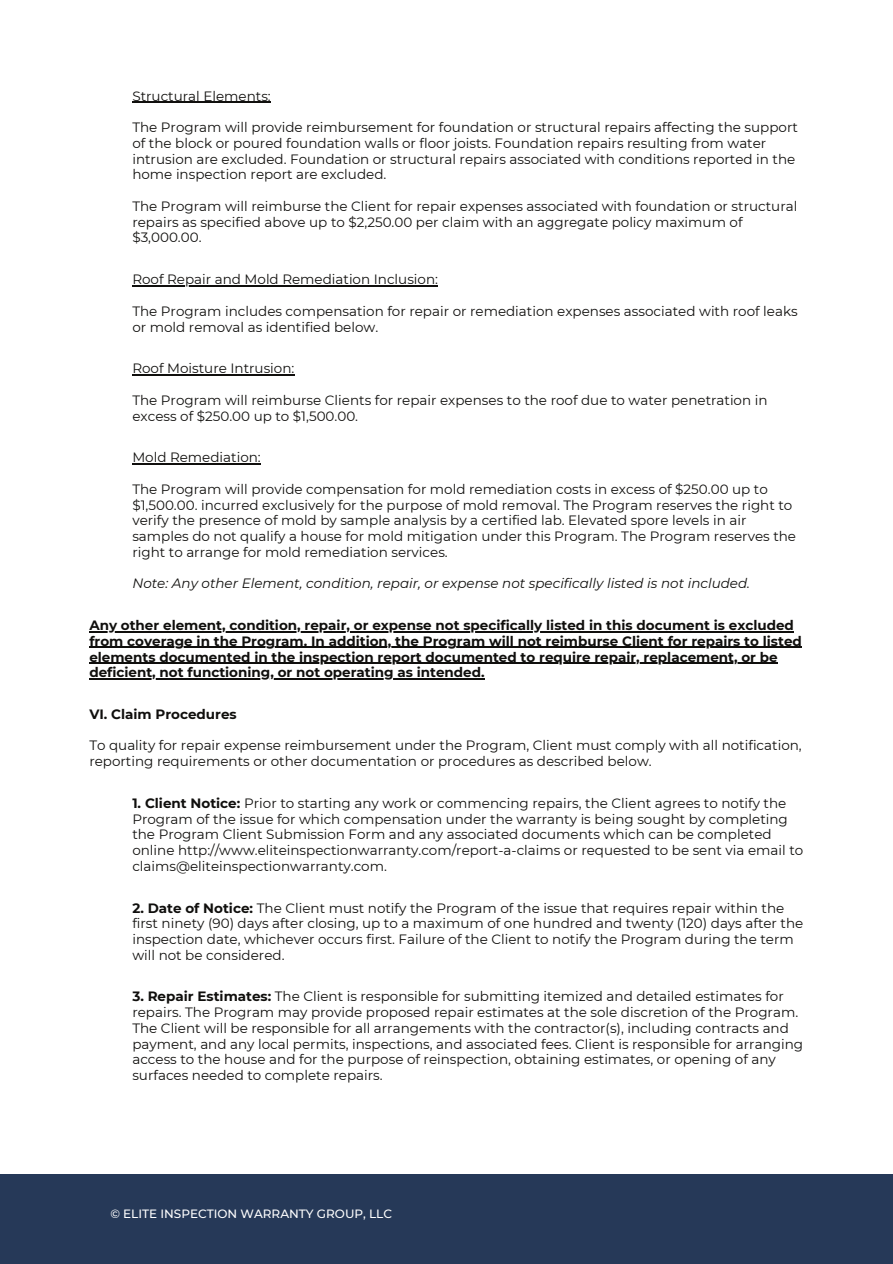
<style>
.page{position:relative;width:893px;height:1264px;background:#fff}
.page>*{position:absolute;margin:0;border:0;box-sizing:border-box;transform-origin:0 0}
.t1{font:13.5px/15.8px "Montserrat";color:#100f0d}
.t2{font:700 13.5px/15.8px "Montserrat";color:#100f0d}
.t3{font:italic 13.5px "Montserrat";color:#100f0d}
.t4{font:500 12px "Montserrat";color:#fff}
.s1{font-weight:700}
</style>
<div class="page">
<div style="left:0;top:1174px;width:892px;height:89px;background:#263958"></div>
<hr style="left:132px;top:102px;width:139px;height:1px;background:#100f0d">
<hr style="left:132px;top:285px;width:306px;height:2px;background:#100f0d">
<hr style="left:89px;top:631px;width:704px;height:1px;background:#100f0d">
<hr style="left:89px;top:647px;width:306px;height:1px;background:#100f0d">
<hr style="left:395px;top:647px;width:406px;height:1px;background:#100f0d">
<hr style="left:89px;top:662px;width:688px;height:1px;background:#100f0d">
<hr style="left:89px;top:678px;width:395px;height:1px;background:#100f0d">
<hr style="left:132px;top:374px;width:162px;height:1px;background:#100f0d">
<hr style="left:132px;top:463px;width:129px;height:1px;background:#100f0d">
<p class="t1" style="left:132px;top:87px;width:140px">Structural Elements:</p>
<p class="t1" style="left:132px;top:119px;width:667px">The Program will provide reimbursement for foundation or structural repairs affecting the support of the block or poured foundation walls or floor joists. Foundation repairs resulting from water intrusion are excluded. Foundation or structural repairs associated with conditions reported in the home inspection report are excluded.</p>
<p class="t1" style="left:132px;top:198px;width:666px">The Program will reimburse the Client for repair expenses associated with foundation or structural repairs as specified above up to $2,250.00 per claim with an aggregate policy maximum of $3,000.00.</p>
<p class="t1" style="left:132px;top:271px;width:307px">Roof Repair and Mold Remediation Inclusion:</p>
<p class="t1" style="left:132px;top:303px;width:666px">The Program includes compensation for repair or remediation expenses associated with roof leaks or mold removal as identified below.</p>
<p class="t1" style="left:132px;top:360px;width:163px">Roof Moisture Intrusion:</p>
<p class="t1" style="left:132px;top:392px;width:636px">The Program will reimburse Clients for repair expenses to the roof due to water penetration in excess of $250.00 up to $1,500.00.</p>
<p class="t1" style="left:132px;top:449px;width:130px">Mold Remediation:</p>
<p class="t1" style="left:132px;top:480px;width:665px">The Program will provide compensation for mold remediation costs in excess of $250.00 up to $1,500.00. incurred exclusively for the purpose of mold removal. The Program reserves the right to verify the presence of mold by sample analysis by a certified lab. Elevated spore levels in air samples do not qualify a house for mold mitigation under this Program. The Program reserves the right to arrange for mold remediation services.</p>
<p class="t3" style="left:132px;top:574px;width:619px">Note: Any other Element, condition, repair, or expense not specifically listed is not included.</p>
<p class="t2" style="left:89px;top:616px;width:714px">Any other element, condition, repair, or expense not specifically listed in this document is excluded from coverage in the Program. In addition, the Program will not reimburse Client for repairs to listed elements documented in the inspection report documented to require repair, replacement, or be deficient, not functioning, or not operating as intended.</p>
<p class="t2" style="left:89px;top:705px;width:149px">VI. Claim Procedures</p>
<p class="t1" style="left:89px;top:737px;width:714px">To quality for repair expense reimbursement under the Program, Client must comply with all notification, reporting requirements or other documentation or procedures as described below.</p>
<p class="t1" style="left:132px;top:794px;width:672px"><span class="s1">1. Client Notice:</span> Prior to starting any work or commencing repairs, the Client agrees to notify the Program of the issue for which compensation under the warranty is being sought by completing the Program Client Submission Form and any associated documents which can be completed online http://www.eliteinspectionwarranty.com/report-a-claims or requested to be sent via email to claims@eliteinspectionwarranty.com.</p>
<p class="t1" style="left:132px;top:899px;width:672px"><span class="s1">2. Date of Notice:</span> The Client must notify the Program of the issue that requires repair within the first ninety (90) days after closing, up to a maximum of one hundred and twenty (120) days after the inspection date, whichever occurs first. Failure of the Client to notify the Program during the term will not be considered.</p>
<p class="t1" style="left:132px;top:988px;width:672px"><span class="s1">3. Repair Estimates:</span> The Client is responsible for submitting itemized and detailed estimates for repairs. The Program may provide proposed repair estimates at the sole discretion of the Program.<br>The Client will be responsible for all arrangements with the contractor(s), including contracts and payment, and any local permits, inspections, and associated fees. Client is responsible for arranging access to the house and for the purpose of reinspection, obtaining estimates, or opening of any surfaces needed to complete repairs.</p>
<p class="t4" style="left:110px;top:1205px;width:283px">© ELITE INSPECTION WARRANTY GROUP, LLC</p>
</div>
